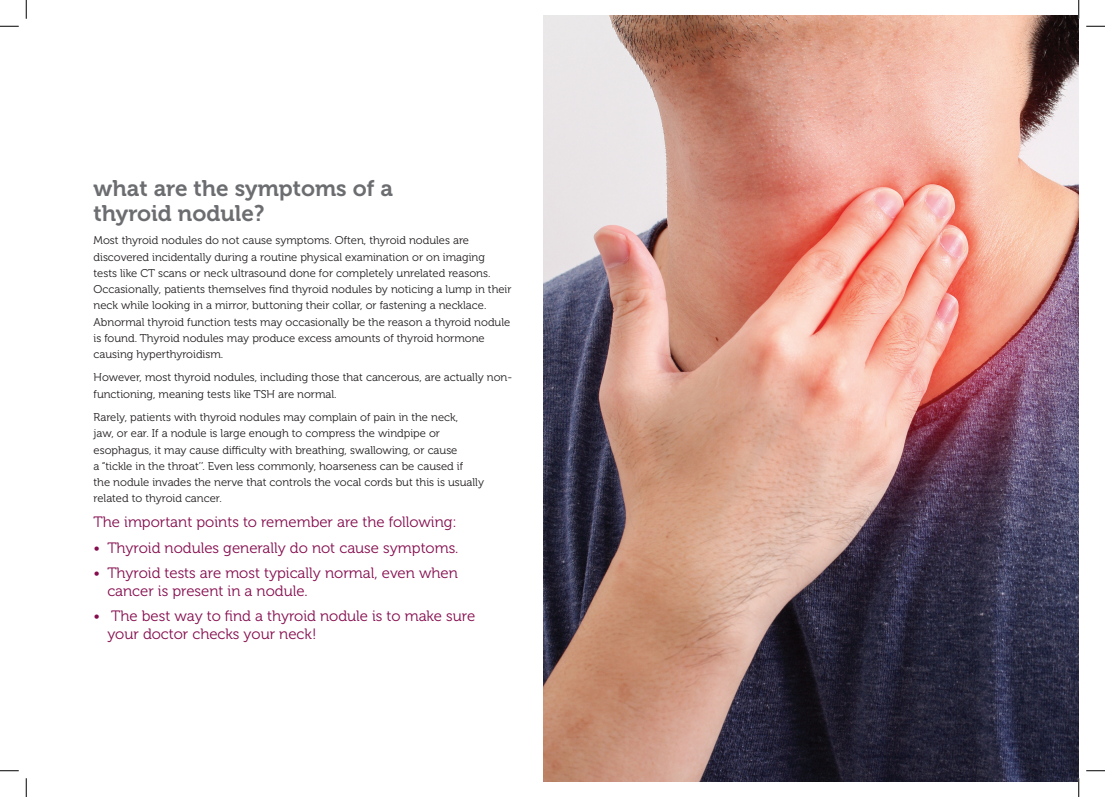
<style>
.page{position:relative;width:1105px;height:797px;background:#fff}
.page>*{position:absolute;margin:0;border:0;box-sizing:border-box;transform-origin:0 0}
.t1{font:22.5px/25px "Museo 700";color:#6c6d70}
.t2{font:15px/18px "Museo 300";color:#850d4e}
.t3{font:11.25px/16.2px "Museo 300";color:#231f20}
</style>
<div class="page">
<img style="left:544px;top:16px;width:535px;height:765px">
<svg style="left:0;top:25px;width:19px;height:2px"></svg>
<svg style="left:1086px;top:25px;width:19px;height:2px"></svg>
<svg style="left:0;top:770px;width:19px;height:1px"></svg>
<svg style="left:1086px;top:770px;width:19px;height:1px"></svg>
<svg style="left:25px;top:0;width:2px;height:19px"></svg>
<svg style="left:25px;top:778px;width:2px;height:19px"></svg>
<svg style="left:1078px;top:0;width:1px;height:19px"></svg>
<svg style="left:1078px;top:778px;width:1px;height:19px"></svg>
<p class="t1" style="left:94px;top:176px;width:301px">what are the symptoms of a thyroid nodule?</p>
<p class="t3" style="left:94px;top:232px;width:419px">Most thyroid nodules do not cause symptoms. Often, thyroid nodules are discovered incidentally during a routine physical examination or on imaging<br>tests like CT scans or neck ultrasound done for completely unrelated reasons.<br>Occasionally, patients themselves find thyroid nodules by noticing a lump in their neck while looking in a mirror, buttoning their collar, or fastening a necklace.<br>Abnormal thyroid function tests may occasionally be the reason a thyroid nodule is found. Thyroid nodules may produce excess amounts of thyroid hormone causing hyperthyroidism.</p>
<p class="t3" style="left:94px;top:369px;width:420px">However, most thyroid nodules, including those that cancerous, are actually non&shy;functioning, meaning tests like TSH are normal.</p>
<p class="t3" style="left:94px;top:409px;width:392px">Rarely, patients with thyroid nodules may complain of pain in the neck,<br>jaw, or ear. If a nodule is large enough to compress the windpipe or esophagus, it may cause difficulty with breathing, swallowing, or cause<br>a “tickle in the throat’’. Even less commonly, hoarseness can be caused if<br>the nodule invades the nerve that controls the vocal cords but this is usually related to thyroid cancer.</p>
<p class="t2" style="left:94px;top:513px;width:365px">The important points to remember are the following:</p>
<p class="t2" style="left:94px;top:538px;width:366px">• Thyroid nodules generally do not cause symptoms.</p>
<p class="t2" style="left:107px;top:563px;width:352px;text-indent:-14px">• Thyroid tests are most typically normal, even when cancer is present in a nodule.</p>
<p class="t2" style="left:107px;top:607px;width:369px;text-indent:-14px">• The best way to find a thyroid nodule is to make sure your doctor checks your neck!</p>
</div>
